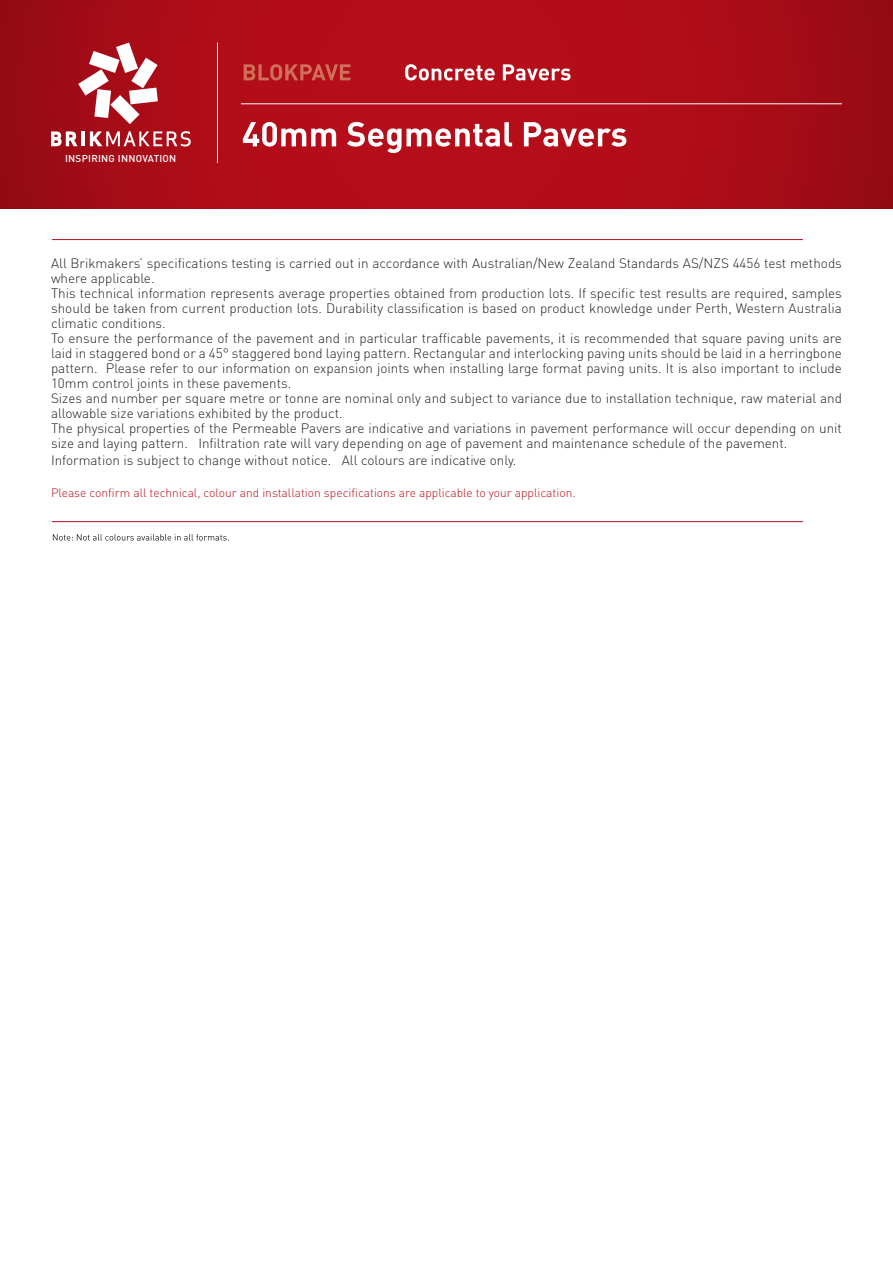
<style>
.page{position:relative;width:893px;height:1263px;background:#fff}
.page>*{position:absolute;margin:0;border:0;box-sizing:border-box;transform-origin:0 0}
.Copy{font:300 13.5px/15px "DIN";color:#231f20}
.t1{font:300 12px "DIN";color:#b50e1a}
.t2{font:500 9.9px "DIN";letter-spacing:.025em;color:#fff}
</style>
<div class="page">
<svg style="left:0;top:0;width:893px;height:208px;background:#aa0c18"></svg>
<svg style="left:243px;top:122px;width:383px;height:31px"></svg>
<hr style="left:217px;top:43px;width:1px;height:120px;background:#fff">
<hr style="left:241px;top:103px;width:601px;height:1px;background:#fff">
<svg style="left:405px;top:64px;width:165px;height:16px"></svg>
<svg style="left:244px;top:64px;width:106px;height:16px;background:#c03c37"></svg>
<hr style="left:52px;top:521px;width:751px;height:1px;background:#b50e1a">
<hr style="left:52px;top:239px;width:751px;height:1px;background:#b50e1a">
<svg style="left:53px;top:534px;width:176px;height:6px"></svg>
<svg style="left:51px;top:131px;width:26px;height:15px"></svg>
<hr style="left:81px;top:131px;width:4px;height:15px;background:#fff">
<svg style="left:90px;top:131px;width:101px;height:16px"></svg>
<svg style="left:78px;top:43px;width:80px;height:81px"></svg>
<p class="t2" style="left:65px;top:152px;width:113px">INSPIRING INNOVATION</p>
<p class="Copy" style="left:51px;top:256px;width:792px">All Brikmakers’ specifications testing is carried out in accordance with Australian/New Zealand Standards AS/NZS 4456 test methods where applicable.</p>
<p class="Copy" style="left:51px;top:286px;width:792px;text-align:justify">This technical information represents average properties obtained from production lots. If specific test results are required, samples should be taken from current production lots. Durability classification is based on product knowledge under Perth, Western Australia climatic conditions.</p>
<p class="Copy" style="left:51px;top:331px;width:792px;text-align:justify">To ensure the performance of the pavement and in particular trafficable pavements, it is recommended that square paving units are laid in staggered bond or a 45° staggered bond laying pattern. Rectangular and interlocking paving units should be laid in a herringbone pattern. Please refer to our information on expansion joints when installing large format paving units. It is also important to include 10mm control joints in these pavements.</p>
<p class="Copy" style="left:51px;top:391px;width:792px">Sizes and number per square metre or tonne are nominal only and subject to variance due to installation technique, raw material and allowable size variations exhibited by the product.</p>
<p class="Copy" style="left:51px;top:421px;width:792px">The physical properties of the Permeable Pavers are indicative and variations in pavement performance will occur depending on unit size and laying pattern. Infiltration rate will vary depending on age of pavement and maintenance schedule of the pavement.</p>
<p class="Copy" style="left:51px;top:452px;width:467px">Information is subject to change without notice. All colours are indicative only.</p>
<p class="t1" style="left:51px;top:485px;width:526px">Please confirm all technical, colour and installation specifications are applicable to your application.</p>
</div>
